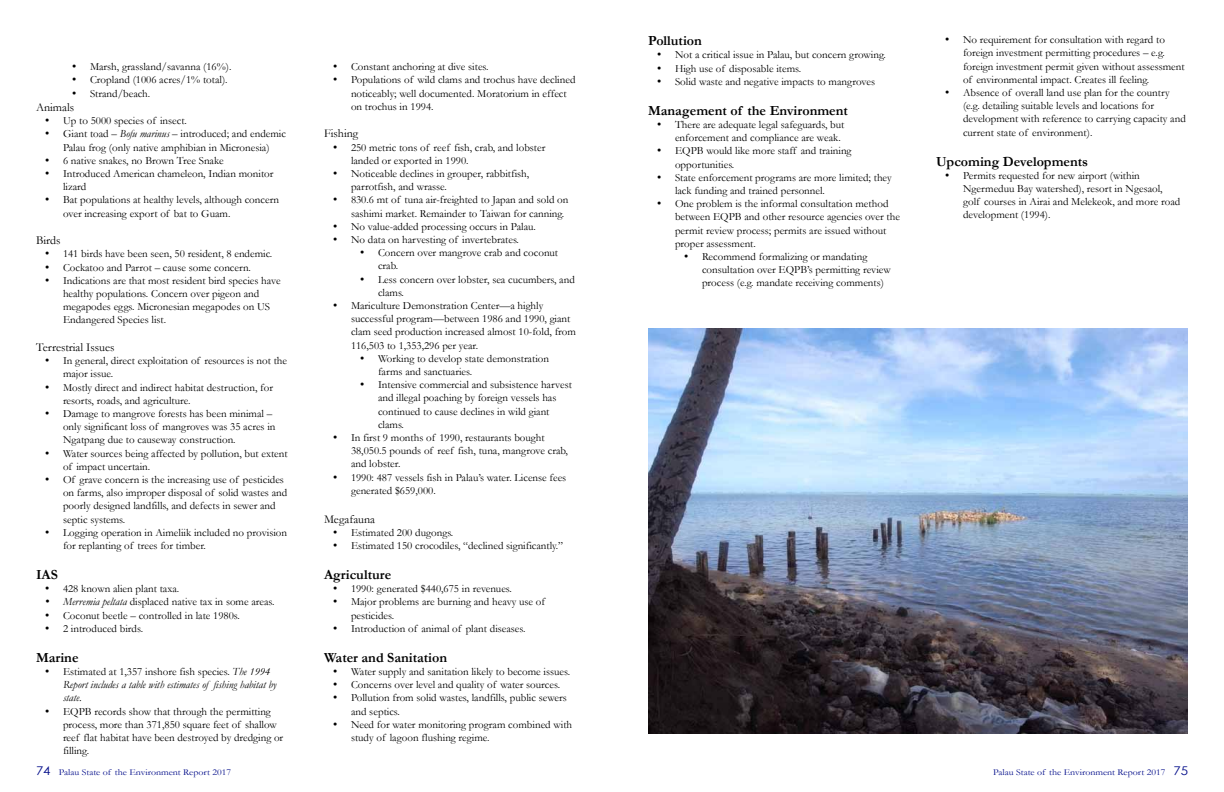
<style>
.page{position:relative;width:1224px;height:792px;background:#fff}
.page>*{position:absolute;margin:0;border:0;box-sizing:border-box;transform-origin:0 0}
.t1{font:700 14px "Garamond";color:#000}
.t2{font:12px "Garamond";color:#000}
.t3{font:11px/13.2px "Garamond";color:#000}
.t4{font:italic 11px/13.2px "Garamond";color:#000}
.t5{font:9px "Garamond";color:#030d8a;scale:1.1 1}
.s1{font-family:"Times New Roman";font-size:12px}
.s2{font-style:italic}
.s3{font-family:"Times New Roman";font-style:italic;font-size:12px}
.s4{font-family:"Times New Roman";font-style:normal;font-size:12px}
.s5{font-style:normal}
.s6{font-family:"Century Gothic";font-size:12px}
</style>
<div class="page">
<img style="left:648px;top:328px;width:540px;height:406px">
<p class="t3" style="left:72px;top:60px;width:161px"><span class="s1">•</span> Marsh, grassland/savanna (16%).</p>
<p class="t3" style="left:72px;top:73px;width:157px"><span class="s1">•</span> Cropland (1006 acres/1% total).</p>
<p class="t3" style="left:72px;top:86px;width:80px"><span class="s1">•</span> Strand/beach.</p>
<p class="t2" style="left:36px;top:99px;width:40px">Animals</p>
<p class="t3" style="left:45px;top:114px;width:144px"><span class="s1">•</span> Up to 5000 species of insect.</p>
<p class="t3" style="left:45px;top:127px;width:243px;text-align:center"><span class="s1">•</span> Giant toad – <span class="s2">Bofu marinus</span> – introduced; and endemic<br>Palau frog (only native amphibian in Micronesia)</p>
<p class="t3" style="left:45px;top:153px;width:180px"><span class="s1">•</span> 6 native snakes, no Brown Tree Snake</p>
<p class="t3" style="left:63px;top:167px;width:212px;text-indent:-18px"><span class="s1">•</span> Introduced American chameleon, Indian monitor lizard</p>
<p class="t3" style="left:63px;top:193px;width:218px;text-indent:-18px"><span class="s1">•</span> Bat populations at healthy levels, although concern over increasing export of bat to Guam.</p>
<p class="t2" style="left:36px;top:232px;width:26px">Birds</p>
<p class="t3" style="left:45px;top:247px;width:229px"><span class="s1">•</span> 141 birds have been seen, 50 resident, 8 endemic.</p>
<p class="t3" style="left:45px;top:260px;width:208px"><span class="s1">•</span> Cockatoo and Parrot – cause some concern.</p>
<p class="t3" style="left:63px;top:273px;width:219px;text-indent:-18px"><span class="s1">•</span> Indications are that most resident bird species have healthy populations. Concern over pigeon and megapodes eggs. Micronesian megapodes on US Endangered Species list.</p>
<p class="t2" style="left:36px;top:339px;width:80px">Terrestrial Issues</p>
<p class="t3" style="left:63px;top:354px;width:226px;text-indent:-18px"><span class="s1">•</span> In general, direct exploitation of resources is not the major issue.</p>
<p class="t3" style="left:63px;top:380px;width:212px;text-indent:-18px"><span class="s1">•</span> Mostly direct and indirect habitat destruction, for resorts, roads, and agriculture.</p>
<p class="t3" style="left:63px;top:407px;width:214px;text-indent:-18px"><span class="s1">•</span> Damage to mangrove forests has been minimal – only significant loss of mangroves was 35 acres in<br>Ngatpang due to causeway construction.</p>
<p class="t3" style="left:63px;top:446px;width:226px;text-indent:-18px"><span class="s1">•</span> Water sources being affected by pollution, but extent of impact uncertain.</p>
<p class="t3" style="left:63px;top:473px;width:226px;text-indent:-18px"><span class="s1">•</span> Of grave concern is the increasing use of pesticides on farms, also improper disposal of solid wastes and poorly designed landfills, and defects in sewer and septic systems.</p>
<p class="t3" style="left:63px;top:525px;width:226px;text-indent:-18px"><span class="s1">•</span> Logging operation in Aimeliik included no provision for replanting of trees for timber.</p>
<p class="t1" style="left:36px;top:565px;width:23px">IAS</p>
<p class="t3" style="left:45px;top:582px;width:136px"><span class="s1">•</span> 428 known alien plant taxa.</p>
<p class="t3" style="left:45px;top:595px;width:231px"><span class="s3">•</span> <span class="s2">Merremia peltata</span> displaced native tax in some areas.</p>
<p class="t3" style="left:45px;top:608px;width:196px"><span class="s1">•</span> Coconut beetle – controlled in late 1980s.</p>
<p class="t3" style="left:45px;top:621px;width:100px"><span class="s1">•</span> 2 introduced birds.</p>
<p class="t1" style="left:36px;top:648px;width:44px">Marine</p>
<p class="t4" style="left:63px;top:665px;width:215px;text-indent:-18px"><span class="s4">•</span> <span class="s5">Estimated at 1,357 inshore fish species.</span> The 1994<br>Report includes a table with estimates of fishing habitat by state.</p>
<p class="t3" style="left:63px;top:704px;width:222px;text-indent:-18px"><span class="s1">•</span> EQPB records show that through the permitting process, more than 371,850 square feet of shallow reef flat habitat have been destroyed by dredging or filling.</p>
<p class="t3" style="left:333px;top:60px;width:157px"><span class="s1">•</span> Constant anchoring at dive sites.</p>
<p class="t3" style="left:351px;top:73px;width:226px;text-indent:-18px"><span class="s1">•</span> Populations of wild clams and trochus have declined noticeably; well documented. Moratorium in effect on trochus in 1994.</p>
<p class="t2" style="left:324px;top:126px;width:36px">Fishing</p>
<p class="t3" style="left:351px;top:140px;width:196px;text-indent:-18px"><span class="s1">•</span> 250 metric tons of reef fish, crab, and lobster landed or exported in 1990.</p>
<p class="t3" style="left:351px;top:167px;width:180px;text-indent:-18px"><span class="s1">•</span> Noticeable declines in grouper, rabbitfish, parrotfish, and wrasse.</p>
<p class="t3" style="left:351px;top:193px;width:219px;text-indent:-18px"><span class="s1">•</span> 830.6 mt of tuna air-freighted to Japan and sold on sashimi market. Remainder to Taiwan for canning.</p>
<p class="t3" style="left:333px;top:219px;width:204px"><span class="s1">•</span> No value-added processing occurs in Palau.</p>
<p class="t3" style="left:333px;top:233px;width:188px"><span class="s1">•</span> No data on harvesting of invertebrates.</p>
<p class="t3" style="left:378px;top:246px;width:182px;text-indent:-18px"><span class="s1">•</span> Concern over mangrove crab and coconut crab.</p>
<p class="t3" style="left:378px;top:272px;width:198px;text-indent:-18px"><span class="s1">•</span> Less concern over lobster, sea cucumbers, and clams.</p>
<p class="t3" style="left:351px;top:299px;width:226px;text-indent:-18px"><span class="s1">•</span> Mariculture Demonstration Center—a highly successful program—between 1986 and 1990, giant clam seed production increased almost 10-fold, from 116,503 to 1,353,296 per year.</p>
<p class="t3" style="left:378px;top:351px;width:173px;text-indent:-18px"><span class="s1">•</span> Working to develop state demonstration farms and sanctuaries.</p>
<p class="t3" style="left:378px;top:378px;width:195px;text-indent:-18px"><span class="s1">•</span> Intensive commercial and subsistence harvest and illegal poaching by foreign vessels has continued to cause declines in wild giant clams.</p>
<p class="t3" style="left:351px;top:431px;width:218px;text-indent:-18px"><span class="s1">•</span> In first 9 months of 1990, restaurants bought<br>38,050.5 pounds of reef fish, tuna, mangrove crab, and lobster.</p>
<p class="t3" style="left:351px;top:470px;width:217px;text-indent:-18px"><span class="s1">•</span> 1990: 487 vessels fish in Palau’s water. License fees generated $659,000.</p>
<p class="t2" style="left:324px;top:511px;width:53px">Megafauna</p>
<p class="t3" style="left:333px;top:525px;width:122px"><span class="s1">•</span> Estimated 200 dugongs.</p>
<p class="t3" style="left:333px;top:539px;width:231px"><span class="s1">•</span> Estimated 150 crocodiles, “declined significantly.”</p>
<p class="t1" style="left:324px;top:565px;width:69px">Agriculture</p>
<p class="t3" style="left:333px;top:582px;width:180px"><span class="s1">•</span> 1990: generated $440,675 in revenues.</p>
<p class="t3" style="left:351px;top:595px;width:196px;text-indent:-18px"><span class="s1">•</span> Major problems are burning and heavy use of pesticides.</p>
<p class="t3" style="left:333px;top:621px;width:194px"><span class="s1">•</span> Introduction of animal of plant diseases.</p>
<p class="t1" style="left:324px;top:648px;width:125px">Water and Sanitation</p>
<p class="t3" style="left:333px;top:665px;width:239px"><span class="s1">•</span> Water supply and sanitation likely to become issues.</p>
<p class="t3" style="left:333px;top:678px;width:229px"><span class="s1">•</span> Concerns over level and quality of water sources.</p>
<p class="t3" style="left:351px;top:691px;width:217px;text-indent:-18px"><span class="s1">•</span> Pollution from solid wastes, landfills, public sewers and septics.</p>
<p class="t3" style="left:351px;top:717px;width:223px;text-indent:-18px"><span class="s1">•</span> Need for water monitoring program combined with study of lagoon flushing regime.</p>
<p class="t1" style="left:648px;top:31px;width:55px">Pollution</p>
<p class="t3" style="left:657px;top:48px;width:230px"><span class="s1">•</span> Not a critical issue in Palau, but concern growing.</p>
<p class="t3" style="left:657px;top:61px;width:146px"><span class="s1">•</span> High use of disposable items.</p>
<p class="t3" style="left:657px;top:74px;width:220px"><span class="s1">•</span> Solid waste and negative impacts to mangroves</p>
<p class="t1" style="left:648px;top:101px;width:201px">Management of the Environment</p>
<p class="t3" style="left:675px;top:118px;width:171px;text-indent:-18px"><span class="s1">•</span> There are adequate legal safeguards, but enforcement and compliance are weak.</p>
<p class="t3" style="left:675px;top:144px;width:178px;text-indent:-18px"><span class="s1">•</span> EQPB would like more staff and training opportunities.</p>
<p class="t3" style="left:675px;top:170px;width:218px;text-indent:-18px"><span class="s1">•</span> State enforcement programs are more limited; they lack funding and trained personnel.</p>
<p class="t3" style="left:675px;top:197px;width:226px;text-indent:-18px"><span class="s1">•</span> One problem is the informal consultation method between EQPB and other resource agencies over the permit review process; permits are issued without proper assessment.</p>
<p class="t3" style="left:702px;top:250px;width:190px;text-indent:-18px"><span class="s1">•</span> Recommend formalizing or mandating consultation over EQPB’s permitting review process (e.g. mandate receiving comments)</p>
<p class="t3" style="left:963px;top:33px;width:223px;text-indent:-18px"><span class="s1">•</span> No requirement for consultation with regard to foreign investment permitting procedures – e.g. foreign investment permit given without assessment of environmental impact. Creates ill feeling.</p>
<p class="t3" style="left:963px;top:86px;width:224px;text-indent:-18px"><span class="s1">•</span> Absence of overall land use plan for the country (e.g. detailing suitable levels and locations for development with reference to carrying capacity and current state of environment).</p>
<p class="t1" style="left:936px;top:152px;width:154px">Upcoming Developments</p>
<p class="t3" style="left:963px;top:168px;width:219px;text-indent:-18px"><span class="s1">•</span> Permits requested for new airport (within Ngermeduu Bay watershed), resort in Ngesaol, golf courses in Airai and Melekeok, and more road development (1994).</p>
<p class="t5" style="left:36px;top:766px;width:179px"><span class="s6">74</span> Palau State of the Environment Report 2017</p>
<p class="t5" style="left:993px;top:766px;width:179px">Palau State of the Environment Report 2017 <span class="s6">75</span></p>
</div>
